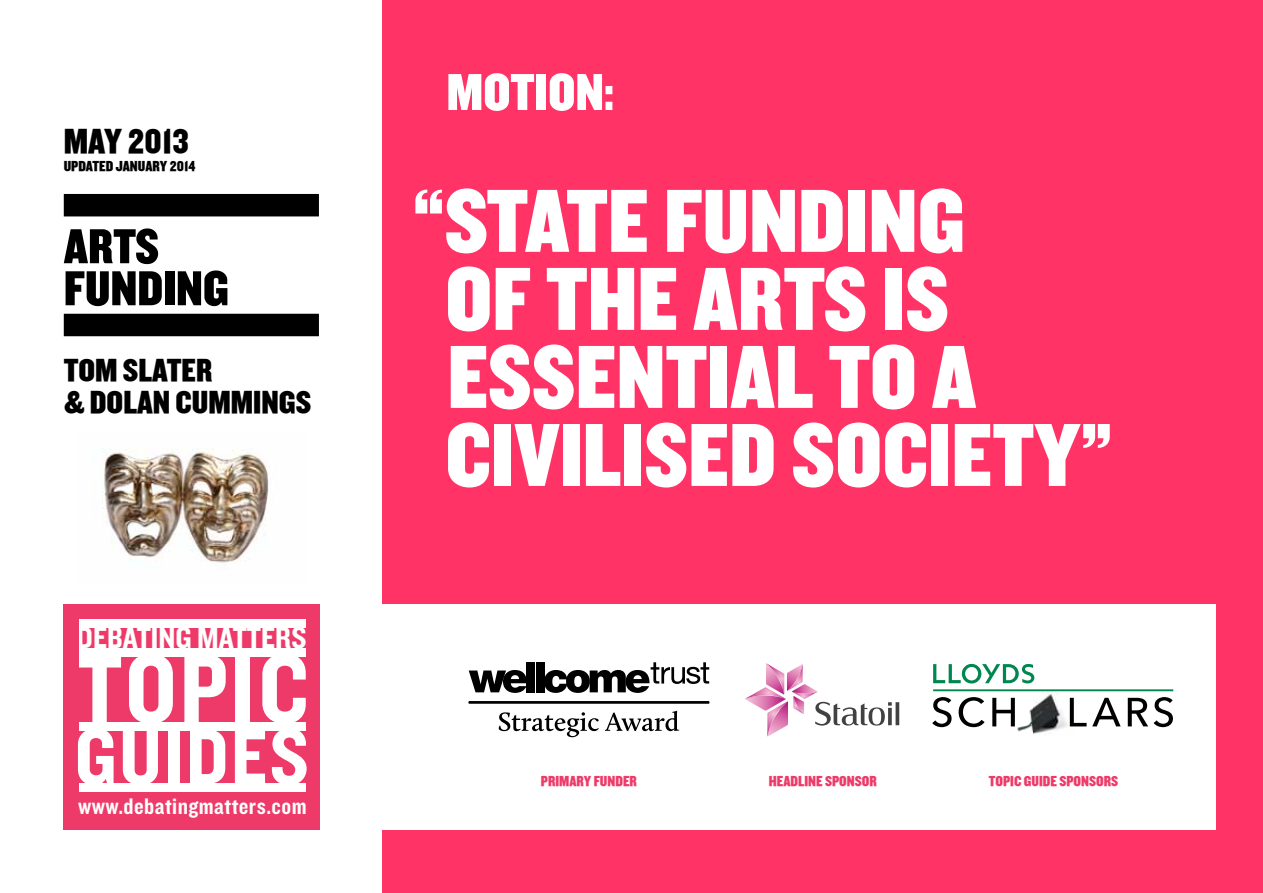
<style>
.page{position:relative;width:1263px;height:893px;background:#fff}
.page>*{position:absolute;margin:0;border:0;box-sizing:border-box;transform-origin:0 0}
.t1{font:100.2px "Knockout HTF50 Welterweight";letter-spacing:.025em;color:#fff}
.t2{font:99.75px "Knockout HTF50 Welterweight";letter-spacing:.025em;color:#fff}
.t3{font:93px/78px "Knockout HTF70 Full Welterwt";color:#fff}
.t4{font:81.3px "Knockout HTF50 Welterweight";letter-spacing:.03em;color:#fff}
.t5{font:81px "Knockout HTF50 Welterweight";letter-spacing:.03em;color:#fff}
.t6{font:54px "Knockout HTF70 Full Welterwt";color:#fff}
.t7{font:51px/42px "Knockout HTF70 Full Welterwt";color:#000}
.t8{font:36px "Knockout HTF70 Full Welterwt";color:#000}
.t9{font:33px/31.5px "Knockout HTF70 Full Welterwt";color:#000}
.t10{font:31.35px "Knockout HTF50 Welterweight";color:#fff}
.t11{font:23.55px "Knockout HTF50 Welterweight";letter-spacing:.02em;color:#fff}
.t12{font:15px "Knockout HTF70 Full Welterwt";color:#ed3b69}
.t13{font:15px "Knockout HTF70 Full Welterwt";color:#000}
</style>
<div class="page">
<div style="left:383px;top:0;width:880px;height:893px;background:#f36"></div>
<div style="left:378px;top:604px;width:838px;height:225px;background:#fff"></div>
<div style="left:64px;top:604px;width:256px;height:225px;background:#ee3a68"></div>
<div style="left:78px;top:619px;width:228px;height:9px;background:#fff"></div>
<div style="left:78px;top:648px;width:227px;height:9px;background:#fff"></div>
<div style="left:78px;top:783px;width:227px;height:9px;background:#fff"></div>
<div style="left:78px;top:722px;width:227px;height:8px;background:#fff"></div>
<div style="left:526px;top:662px;width:8px;height:30px;background:#000"></div>
<div style="left:536px;top:662px;width:8px;height:30px;background:#000"></div>
<svg style="left:469px;top:670px;width:58px;height:23px"></svg>
<svg style="left:544px;top:662px;width:165px;height:31px"></svg>
<svg style="left:499px;top:712px;width:100px;height:25px"></svg>
<svg style="left:605px;top:711px;width:74px;height:20px"></svg>
<hr style="left:469px;top:701px;width:240px;height:2px;background:#000">
<svg style="left:745px;top:663px;width:154px;height:73px"></svg>
<img style="left:1010px;top:693px;width:66px;height:42px">
<svg style="left:933px;top:664px;width:101px;height:19px"></svg>
<svg style="left:932px;top:697px;width:19px;height:30px"></svg>
<svg style="left:958px;top:697px;width:27px;height:30px"></svg>
<svg style="left:992px;top:698px;width:23px;height:28px"></svg>
<svg style="left:1070px;top:698px;width:16px;height:28px"></svg>
<svg style="left:1092px;top:698px;width:29px;height:28px"></svg>
<svg style="left:1128px;top:697px;width:45px;height:30px"></svg>
<hr style="left:933px;top:689px;width:240px;height:2px;background:#00864f">
<div style="left:64px;top:194px;width:255px;height:22px;background:#000"></div>
<div style="left:64px;top:314px;width:255px;height:22px;background:#000"></div>
<img style="left:102px;top:448px;width:167px;height:115px">
<p class="t8" style="left:64px;top:122px;width:127px">MAY 2013</p>
<p class="t13" style="left:64px;top:158px;width:133px">UPDATED JANUARY 2014</p>
<p class="t7" style="left:64px;top:227px;width:167px">ARTS<br>FUNDING</p>
<p class="t9" style="left:64px;top:356px;width:249px">TOM SLATER<br>&amp; DOLAN CUMMINGS</p>
<p class="t10" style="left:77px;top:621px;width:231px">DEBATING MATTERS</p>
<p class="t1" style="left:77px;top:637px;width:233px">TOPIC</p>
<p class="t10" style="left:77px;top:644px;width:230px">DEBATING MATTERS</p>
<p class="t2" style="left:77px;top:659px;width:232px">TOPIC</p>
<p class="t5" style="left:75px;top:736px;width:235px">GUIDES</p>
<p class="t4" style="left:75px;top:714px;width:236px">GUIDES</p>
<p class="t11" style="left:78px;top:794px;width:230px">www.debatingmatters.com</p>
<p class="t6" style="left:446px;top:64px;width:169px">MOTION:</p>
<p class="t3" style="left:445px;top:185px;width:669px;text-indent:-33px">“STATE FUNDING<br>OF THE ARTS IS<br>ESSENTIAL TO A<br>CIVILISED SOCIETY”</p>
<p class="t12" style="left:541px;top:773px;width:98px">PRIMARY FUNDER</p>
<p class="t12" style="left:769px;top:773px;width:110px">HEADLINE SPONSOR</p>
<p class="t12" style="left:989px;top:773px;width:131px">TOPIC GUIDE SPONSORS</p>
</div>
